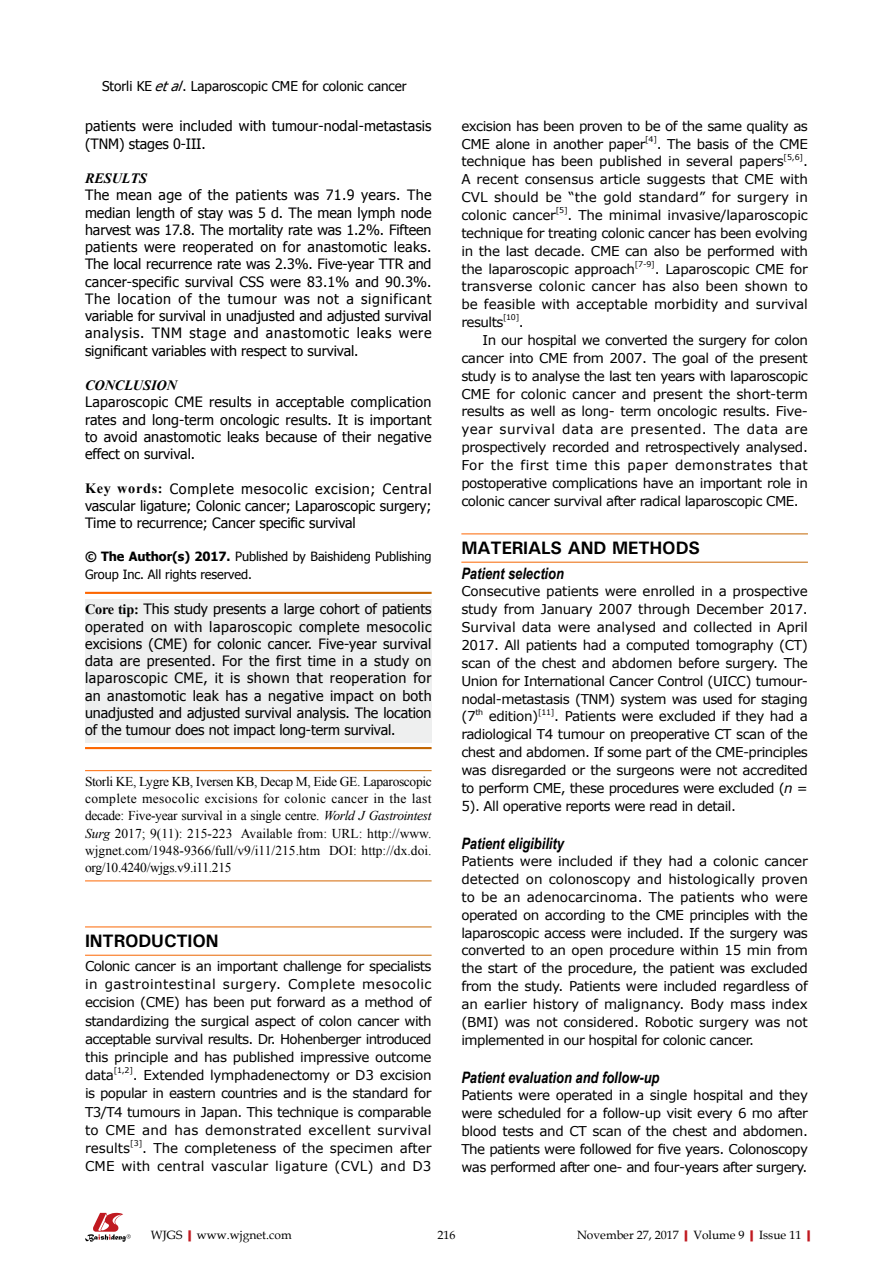
<style>
.page{position:relative;width:893px;height:1263px;background:#fff}
.page>*{position:absolute;margin:0;border:0;box-sizing:border-box;transform-origin:0 0}
.t1{font:700 18px "Univers";letter-spacing:-.01em;color:#000}
.t2{font:italic 700 15.75px "Arial Narrow";color:#000}
.t3{font:14.25px/17.2px "Tahoma";letter-spacing:.005em;color:#000}
.t4{font:13.5px/17.9px "Verdana";letter-spacing:-.03em;color:#000;text-align:justify}
.t5{font:13.5px/17.2px "Times New Roman";color:#000;text-align:justify}
.t6{font:13.5px "Verdana";letter-spacing:.03em;color:#000}
.t7{font:13.5px/18.1px "Verdana";letter-spacing:-.005em;color:#000;text-align:right}
.t8{font:13.5px "Tahoma";color:#000}
.t9{font:13.5px "Verdana";letter-spacing:-.01em;color:#000}
.t10{font:12.75px/18px "Tahoma";letter-spacing:-.005em;color:#000}
.t11{font:12px "Book Antiqua";color:#000}
.t12{font:7.8px "Verdana";color:#000}
.s1{font-style:italic}
.s2{font-family:"Times New Roman";font-weight:700;font-style:italic}
.s3{font-family:"Times New Roman";font-weight:700}
.s4{font-weight:700}
.s5{font-weight:700;color:#c01920}
</style>
<div class="page">
<div style="left:85px;top:599px;width:347px;height:143px;background:#eeefef"></div>
<svg style="left:85px;top:1213px;width:46px;height:29px"></svg>
<p class="t8" style="left:102px;top:77px;width:306px">Storli KE <span class="s1">etal</span>. Laparoscopic CME for colonic cancer</p>
<p class="t3" style="left:85px;top:117px;width:348px">patients were included with tumour-nodal-metastasis (TNM) stages 0-III.</p>
<p class="t3" style="left:85px;top:168px;width:348px"><span class="s2">RESULTS<br></span>The mean age of the patients was 71.9 years. The median length of stay was 5 d. The mean lymph node harvest was 17.8. The mortality rate was 1.2%. Fifteen patients were reoperated on for anastomotic leaks.<br>The local recurrence rate was 2.3%. Five-year TTR and cancer-specific survival CSS were 83.1% and 90.3%.<br>The location of the tumour was not a significant variable for survival in unadjusted and adjusted survival analysis. TNM stage and anastomotic leaks were significant variables with respect to survival.</p>
<p class="t3" style="left:85px;top:375px;width:348px"><span class="s2">CONCLUSION<br></span>Laparoscopic CME results in acceptable complication rates and long-term oncologic results. It is important to avoid anastomotic leaks because of their negative effect on survival.</p>
<p class="t3" style="left:85px;top:479px;width:348px;text-align:justify"><span class="s3">Key words:</span> Complete mesocolic excision; Central vascular ligature; Colonic cancer; Laparoscopic surgery; Time to recurrence; Cancer specific survival</p>
<p class="t10" style="left:85px;top:547px;width:348px"><span class="s4">© The Author(s) 2017.</span> Published by Baishideng Publishing<br>Group Inc. All rights reserved.</p>
<p class="t3" style="left:85px;top:600px;width:348px;text-align:justify"><span class="s3">Core tip:</span> This study presents a large cohort of patients operated on with laparoscopic complete mesocolic excisions (CME) for colonic cancer. Five-year survival data are presented. For the first time in a study on laparoscopic CME, it is shown that reoperation for an anastomotic leak has a negative impact on both unadjusted and adjusted survival analysis. The location of the tumour does not impact long-term survival.</p>
<p class="t5" style="left:85px;top:772px;width:348px">Storli KE, Lygre KB, Iversen KB, Decap M, Eide GE. Laparoscopic complete mesocolic excisions for colonic cancer in the last decade: Five-year survival in a single centre. <span class="s1">World J Gastrointest Surg</span> 2017; 9(11): 215-223 Available from: URL: http://www. wjgnet.com/1948-9366/full/v9/i11/215.htm DOI: http://dx.doi. org/10.4240/wjgs.v9.i11.215</p>
<p class="t1" style="left:85px;top:930px;width:135px">INTRODUCTION</p>
<p class="t4" style="left:85px;top:956px;width:348px;line-height:18.3px">Colonic cancer is an important challenge for specialists in gastrointestinal surgery. Complete mesocolic eccision (CME) has been put forward as a method of standardizing the surgical aspect of colon cancer with acceptable survival results. Dr. Hohenberger introduced this principle and has published impressive outcome data</p>
<p class="t12" style="left:114px;top:1065px;width:21px">[1,2]</p>
<p class="t4" style="left:85px;top:1066px;width:348px;text-indent:48px">. Extended lymphadenectomy or D3 excision is popular in eastern countries and is the standard for T3/T4 tumours in Japan. This technique is comparable to CME and has demonstrated excellent survival results</p>
<p class="t12" style="left:130px;top:1138px;width:14px">[3]</p>
<p class="t7" style="left:85px;top:1139px;width:348px">. The completeness of the specimen after<br>CME with central vascular ligature (CVL) and D3</p>
<p class="t4" style="left:461px;top:116px;width:348px">excision has been proven to be of the same quality as<br>CME alone in another paper</p>
<p class="t12" style="left:645px;top:134px;width:13px">[4]</p>
<p class="t4" style="left:461px;top:134px;width:348px;text-indent:195px">. The basis of the CME technique has been published in several papers</p>
<p class="t12" style="left:784px;top:152px;width:21px">[5,6]</p>
<p class="t4" style="left:461px;top:152px;width:348px;text-indent:342px">.<br>A recent consensus article suggests that CME with CVL should be “the gold standard” for surgery in colonic cancer</p>
<p class="t12" style="left:556px;top:205px;width:13px">[5]</p>
<p class="t4" style="left:461px;top:206px;width:348px;text-indent:106px">. The minimal invasive/laparoscopic technique for treating colonic cancer has been evolving in the last decade. CME can also be performed with the laparoscopic approach</p>
<p class="t12" style="left:635px;top:259px;width:22px">[7-9]</p>
<p class="t4" style="left:461px;top:259px;width:348px;text-indent:193px">. Laparoscopic CME for transverse colonic cancer has also been shown to be feasible with acceptable morbidity and survival results</p>
<p class="t12" style="left:503px;top:312px;width:18px">[10]</p>
<p class="t4" style="left:519px;top:313px;width:6px">.</p>
<p class="t4" style="left:483px;top:331px;width:327px">In our hospital we converted the surgery for colon</p>
<p class="t4" style="left:461px;top:348px;width:348px">cancer into CME from 2007. The goal of the present</p>
<p class="t4" style="left:461px;top:366px;width:348px">study is to analyse the last ten years with laparoscopic</p>
<p class="t9" style="left:461px;top:385px;width:348px">CME for colonic cancer and present the short-term</p>
<p class="t4" style="left:461px;top:402px;width:348px">results as well as long- term oncologic results. Five-</p>
<p class="t6" style="left:461px;top:421px;width:348px">year survival data are presented. The data are</p>
<p class="t4" style="left:461px;top:438px;width:348px">prospectively recorded and retrospectively analysed.</p>
<p class="t6" style="left:461px;top:456px;width:348px">For the first time this paper demonstrates that</p>
<p class="t4" style="left:461px;top:473px;width:348px">postoperative complications have an important role in</p>
<p class="t4" style="left:461px;top:491px;width:339px">colonic cancer survival after radical laparoscopic CME.</p>
<p class="t1" style="left:461px;top:536px;width:240px">MATERIALS AND METHODS</p>
<p class="t2" style="left:461px;top:562px;width:104px">Patient selection</p>
<p class="t4" style="left:461px;top:582px;width:348px">Consecutive patients were enrolled in a prospective study from January 2007 through December 2017.<br>Survival data were analysed and collected in April 2017. All patients had a computed tomography (CT) scan of the chest and abdomen before surgery. The Union for International Cancer Control (UICC) tumour&shy;nodal-metastasis (TNM) system was used for staging (7</p>
<p class="t12" style="left:475px;top:707px;width:9px">th</p>
<p class="t4" style="left:489px;top:707px;width:51px">edition)</p>
<p class="t12" style="left:538px;top:707px;width:18px">[11]</p>
<p class="t4" style="left:461px;top:707px;width:348px;text-indent:93px">. Patients were excluded if they had a radiological T4 tumour on preoperative CT scan of the chest and abdomen. If some part of the CME-principles was disregarded or the surgeons were not accredited to perform CME, these procedures were excluded (<span class="s1">n</span> = 5). All operative reports were read in detail.</p>
<p class="t2" style="left:461px;top:832px;width:104px">Patient eligibility</p>
<p class="t4" style="left:461px;top:852px;width:348px">Patients were included if they had a colonic cancer detected on colonoscopy and histologically proven to be an adenocarcinoma. The patients who were operated on according to the CME principles with the laparoscopic access were included. If the surgery was converted to an open procedure within 15 min from the start of the procedure, the patient was excluded from the study. Patients were included regardless of an earlier history of malignancy. Body mass index (BMI) was not considered. Robotic surgery was not implemented in our hospital for colonic cancer.</p>
<p class="t2" style="left:461px;top:1066px;width:200px">Patient evaluation and follow-up</p>
<p class="t4" style="left:461px;top:1086px;width:348px">Patients were operated in a single hospital and they were scheduled for a follow-up visit every 6 mo after blood tests and CT scan of the chest and abdomen.<br>The patients were followed for five years. Colonoscopy was performed after one- and four-years after surgery.</p>
<p class="t11" style="left:151px;top:1226px;width:142px">WJGS<span class="s5">|</span>www.wjgnet.com</p>
<p class="t11" style="left:437px;top:1226px;width:19px">216</p>
<p class="t11" style="left:577px;top:1226px;width:240px">November 27, 2017<span class="s5">|</span>Volume 9<span class="s5">|</span>Issue 11<span class="s5">|</span></p>
</div>
